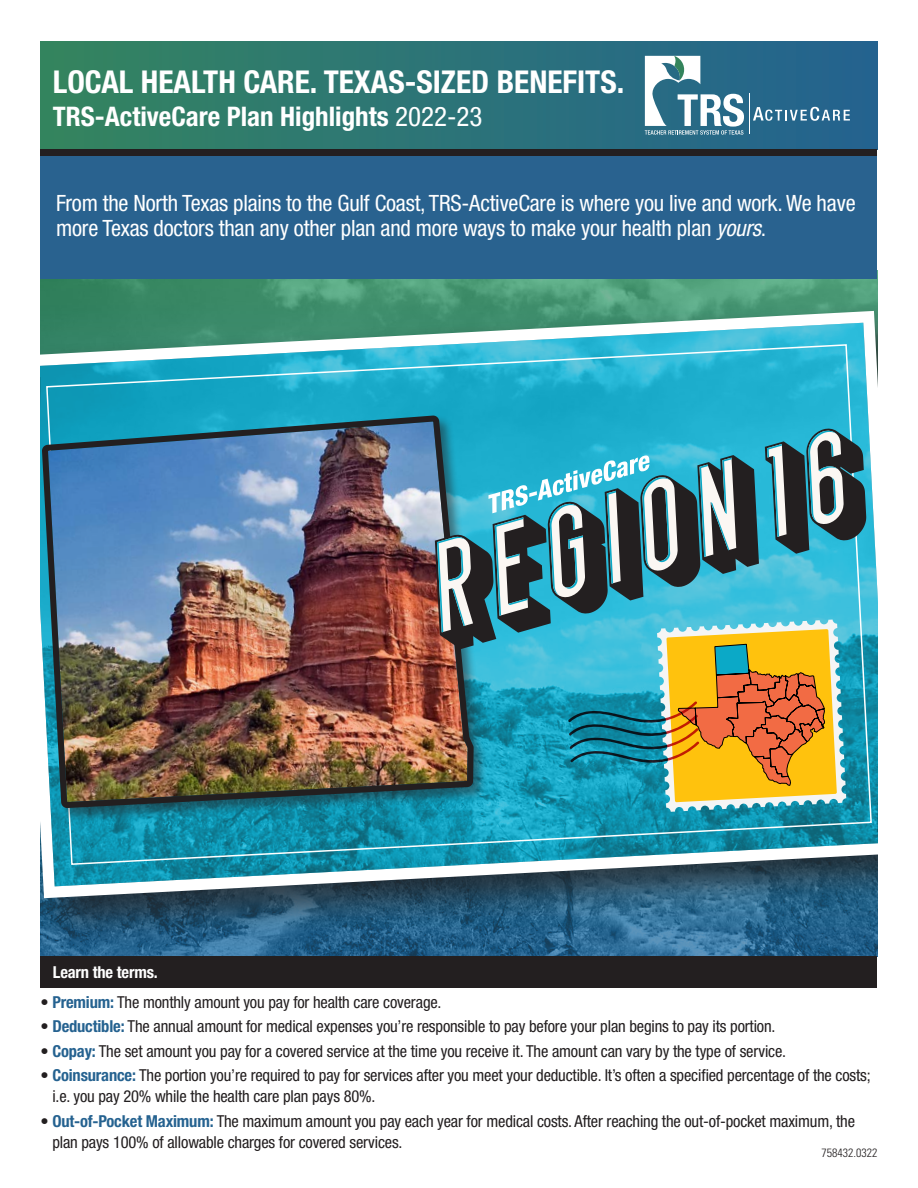
<style>
.page{position:relative;width:918px;height:1188px;background:#fff}
.page>*{position:absolute;margin:0;border:0;box-sizing:border-box;transform-origin:0 0}
.Cover_Title{font:700 condensed 31.5px "Helvetica Neue LT Std";color:#fff}
.Cover_Title-2{font:700 condensed 27px "Helvetica Neue LT Std";color:#fff}
.basic_bullets{font:condensed 22.5px/25.5px "Helvetica Neue LT Std";letter-spacing:-.01em;color:#fff}
.basic_bullets-2{font:condensed 16.5px/21px "Helvetica Neue LT Std";letter-spacing:-.01em;color:#231f20}
.basic_bullets-3{font:700 condensed 16.5px "Helvetica Neue LT Std";letter-spacing:-.01em;color:#fff}
.t1{font:300 condensed 12px "Univers LT Std";color:#231f20}
.s1{font-weight:400}
.s2{font-style:italic}
.s3{font-weight:700;color:#256290}
</style>
<div class="page">
<img style="left:478px;top:279px;width:399px;height:677px">
<div style="left:40px;top:300px;width:838px;height:647px;background:#231f20;opacity:.75"></div>
<svg style="left:478px;top:299px;width:400px;height:611px;background:#478284"></svg>
<img style="left:478px;top:323px;width:400px;height:563px">
<svg style="left:478px;top:343px;width:395px;height:523px;background:#34adc7"></svg>
<img style="left:40px;top:279px;width:438px;height:677px">
<svg style="left:435px;top:428px;width:431px;height:384px;background:#5e9791"></svg>
<div style="left:40px;top:153px;width:838px;height:126px;background:#29628f"></div>
<div style="left:40px;top:41px;width:837px;height:108px;background:linear-gradient(to right,#34845f,#246391)"></div>
<div style="left:40px;top:149px;width:837px;height:7px;background:#231f20"></div>
<div style="left:40px;top:956px;width:838px;height:32px;background:#231f20"></div>
<svg style="left:753px;top:107px;width:97px;height:14px"></svg>
<hr style="left:749px;top:93px;width:1px;height:41px;background:#fff">
<svg style="left:645px;top:56px;width:99px;height:79px"></svg>
<p class="Cover_Title" style="left:53px;top:62px;width:573px">LOCAL HEALTH CARE. TEXAS-SIZED BENEFITS.</p>
<p class="Cover_Title-2" style="left:53px;top:100px;width:431px">TRS-ActiveCare Plan Highlights <span class="s1">2022-23</span></p>
<p class="basic_bullets" style="left:56px;top:190px;width:801px">From the North Texas plains to the Gulf Coast, TRS-ActiveCare is where you live and work. We have more Texas doctors than any other plan and more ways to make your health plan <span class="s2">yours</span>.</p>
<p class="basic_bullets-3" style="left:53px;top:962px;width:106px">Learn the terms.</p>
<p class="basic_bullets-2" style="left:40px;top:991px;width:403px">• <span class="s3">Premium:</span> The monthly amount you pay for health care coverage.</p>
<p class="basic_bullets-2" style="left:40px;top:1016px;width:737px">• <span class="s3">Deductible:</span> The annual amount for medical expenses you’re responsible to pay before your plan begins to pay its portion.</p>
<p class="basic_bullets-2" style="left:40px;top:1040px;width:747px">• <span class="s3">Copay:</span> The set amount you pay for a covered service at the time you receive it. The amount can vary by the type of service.</p>
<p class="basic_bullets-2" style="left:52px;top:1065px;width:820px;text-indent:-12px">• <span class="s3">Coinsurance:</span> The portion you’re required to pay for services after you meet your deductible. It’s often a specified percentage of the costs; i.e. you pay 20% while the health care plan pays 80%.</p>
<p class="basic_bullets-2" style="left:52px;top:1110px;width:804px;text-indent:-12px">• <span class="s3">Out-of-Pocket Maximum:</span> The maximum amount you pay each year for medical costs. After reaching the out-of-pocket maximum, the plan pays 100% of allowable charges for covered services.</p>
<p class="t1" style="left:822px;top:1146px;width:57px">758432.0322</p>
</div>
